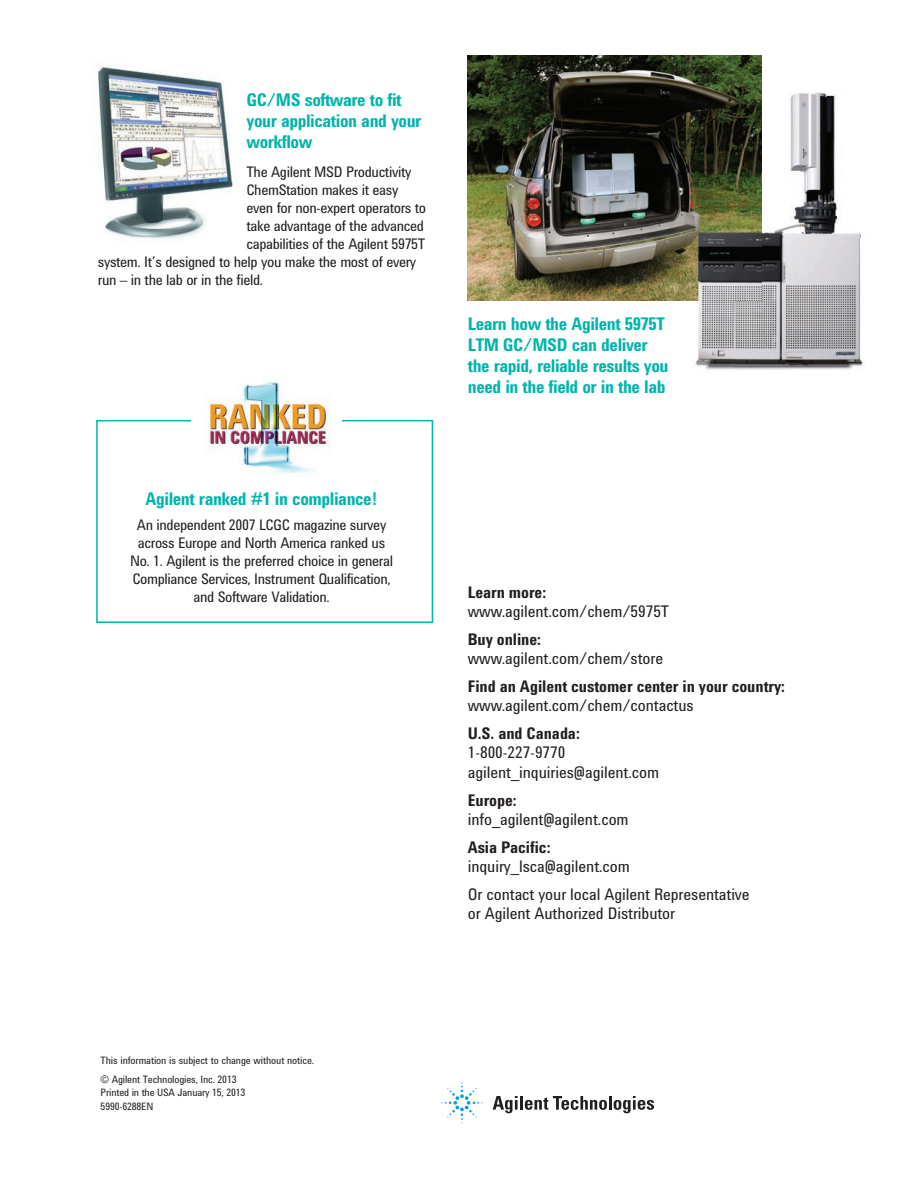
<style>
.page{position:relative;width:918px;height:1188px;background:#fff}
.page>*{position:absolute;margin:0;border:0;box-sizing:border-box;transform-origin:0 0}
.t1{font:700 18px/21px "Agilent Condensed CFF";letter-spacing:-.025em;color:#00b4ab}
.t2{font:16.5px/19.5px "Agilent Condensed CFF";letter-spacing:-.005em;color:#231f20}
.t3{font:700 16.5px "Agilent Condensed CFF";letter-spacing:-.005em;color:#231f20}
.t4{font:15px/18px "Agilent Condensed CFF";letter-spacing:-.025em;color:#231f20;text-align:center}
.t5{font:10.5px/18.9px "Agilent Condensed CFF";letter-spacing:-.015em;color:#231f20}
</style>
<div class="page">
<svg style="left:493px;top:1096px;width:25px;height:17px"></svg>
<hr style="left:520px;top:1096px;width:3px;height:14px;background:#231f20">
<svg style="left:525px;top:1096px;width:82px;height:14px"></svg>
<hr style="left:609px;top:1096px;width:3px;height:14px;background:#231f20">
<svg style="left:614px;top:1096px;width:40px;height:17px"></svg>
<svg style="left:442px;top:1082px;width:40px;height:41px"></svg>
<svg style="left:96px;top:420px;width:337px;height:203px"></svg>
<div style="left:191px;top:375px;width:151px;height:108px;background:#fff"></div>
<img style="left:204px;top:381px;width:127px;height:92px">
<img style="left:98px;top:66px;width:138px;height:173px">
<img style="left:468px;top:56px;width:294px;height:244px">
<img style="left:762px;top:92px;width:99px;height:147px">
<img style="left:735px;top:239px;width:128px;height:131px">
<img style="left:687px;top:300px;width:48px;height:70px">
<img style="left:687px;top:89px;width:75px;height:211px">
<p class="t1" style="left:247px;top:91px;width:177px">GC/MS software to fit your application and your workflow</p>
<p class="t4" style="left:247px;top:164px;width:166px">The Agilent MSD Productivity</p>
<p class="t4" style="left:247px;top:182px;width:153px">ChemStation makes it easy</p>
<p class="t4" style="left:247px;top:200px;width:181px">even for non-expert operators to</p>
<p class="t4" style="left:247px;top:218px;width:179px">take advantage of the advanced</p>
<p class="t4" style="left:247px;top:236px;width:180px">capabilities of the Agilent 5975T</p>
<p class="t4" style="left:98px;top:254px;width:320px">system. It’s designed to help you make the most of every</p>
<p class="t4" style="left:98px;top:272px;width:167px">run – in the lab or in the field.</p>
<p class="t1" style="left:145px;top:490px;width:234px">Agilent ranked #1 in compliance!</p>
<p class="t4" style="left:130px;top:517px;width:265px">An independent 2007 LCGC magazine survey across Europe and North America ranked us No. 1. Agilent is the preferred choice in general Compliance Services, Instrument Qualification, and Software Validation.</p>
<p class="t1" style="left:468px;top:314px;width:202px">Learn how the Agilent 5975T<br>LTM GC/MSD can deliver the rapid, reliable results you need in the field or in the lab</p>
<p class="t3" style="left:468px;top:586px;width:80px">Learn more:</p>
<p class="t2" style="left:468px;top:603px;width:203px">www.agilent.com/chem/5975T</p>
<p class="t3" style="left:468px;top:633px;width:75px">Buy online:</p>
<p class="t2" style="left:468px;top:650px;width:197px">www.agilent.com/chem/store</p>
<p class="t3" style="left:468px;top:680px;width:319px">Find an Agilent customer center in your country:</p>
<p class="t2" style="left:468px;top:697px;width:227px">www.agilent.com/chem/contactus</p>
<p class="t3" style="left:468px;top:727px;width:114px">U.S. and Canada:</p>
<p class="t2" style="left:468px;top:744px;width:193px">1-800-227-9770 agilent_inquiries@agilent.com</p>
<p class="t3" style="left:468px;top:794px;width:50px">Europe:</p>
<p class="t2" style="left:468px;top:811px;width:162px">info_agilent@agilent.com</p>
<p class="t3" style="left:468px;top:841px;width:84px">Asia Pacific:</p>
<p class="t2" style="left:468px;top:854px;width:283px;line-height:27.6px">inquiry_lsca@agilent.com<br>Or contact your local Agilent Representative</p>
<p class="t2" style="left:468px;top:905px;width:209px">or Agilent Authorized Distributor</p>
<p class="t5" style="left:101px;top:1052px;width:215px">This information is subject to change without notice. © Agilent Technologies, Inc. 2013</p>
<p class="t5" style="left:101px;top:1087px;width:146px;line-height:13.5px">Printed in the USA January 15, 2013<br>5990-6288EN</p>
</div>
